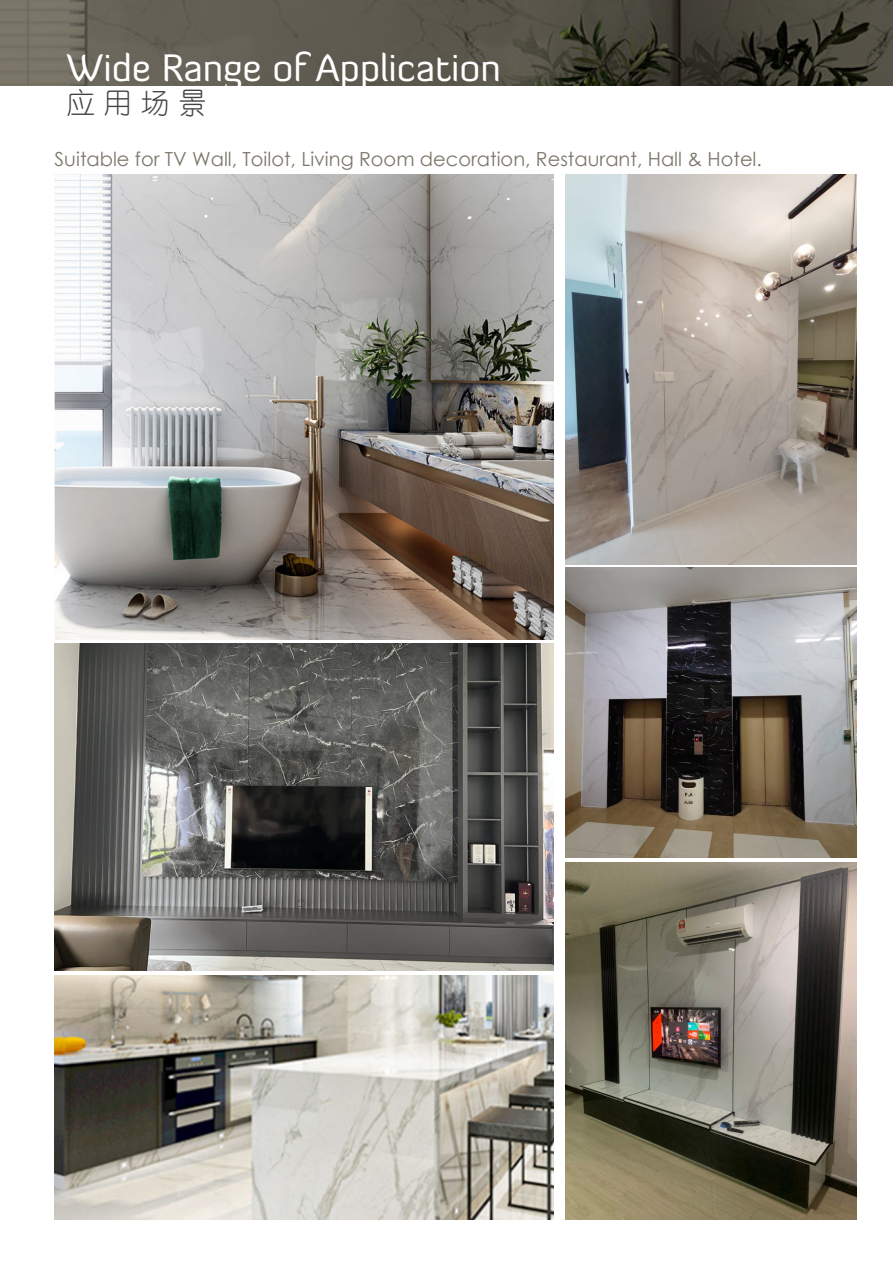
<style>
.page{position:relative;width:893px;height:1263px;background:#fff}
.page>*{position:absolute;margin:0;border:0;box-sizing:border-box;transform-origin:0 0}
.t1{font:38.1px "Diavlo";color:#fff}
.t2{font:28.65px "You Yuan";color:#424245}
.t3{font:19.35px "Century Gothic";color:#7d786a}
</style>
<div class="page">
<img style="left:0;top:0;width:893px;height:85px">
<img style="left:565px;top:175px;width:292px;height:389px">
<img style="left:565px;top:568px;width:292px;height:290px">
<img style="left:565px;top:862px;width:292px;height:358px">
<img style="left:54px;top:175px;width:500px;height:464px">
<img style="left:55px;top:975px;width:499px;height:245px">
<img style="left:55px;top:643px;width:499px;height:328px">
<h1 class="t1" style="left:67px;top:44px;width:436px">Wide Range of Application</h1>
<h2 class="t2" style="left:67px;top:87px;width:142px">应用场景</h2>
<p class="t3" style="left:55px;top:146px;width:709px">Suitable for TV Wall, Toilot, Living Room decoration, Restaurant, Hall &amp; Hotel.</p>
</div>
